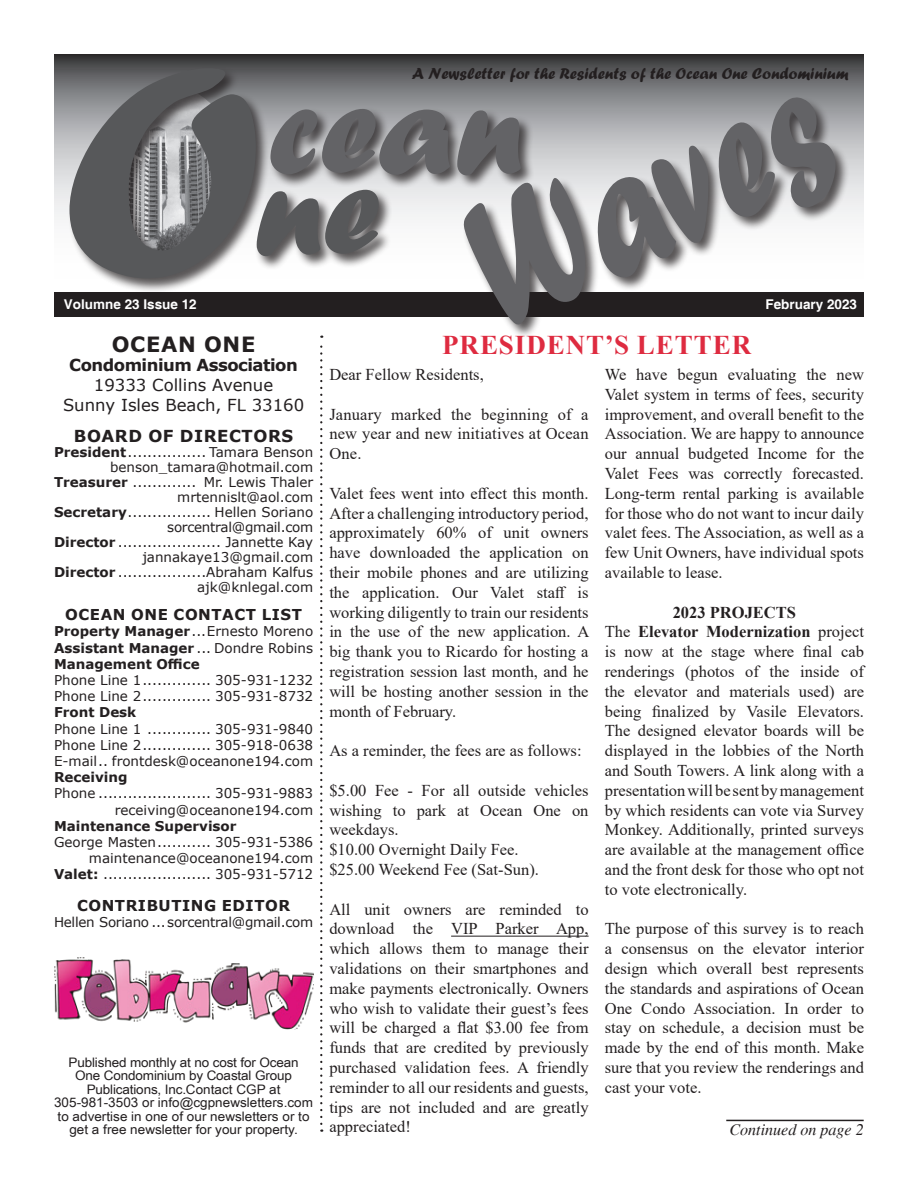
<style>
.page{position:relative;width:918px;height:1188px;background:#fff}
.page>*{position:absolute;margin:0;border:0;box-sizing:border-box;transform-origin:0 0}
.t1{font:310.5px "Forte";color:#57585a}
.t2{font:189.75px "Forte";color:#636366;scale:.75 1}
.t3{font:135px "Forte";color:#636366}
.t4{font:135px "Forte";color:#57585a}
.t5{font:700 27px "Times New Roman";letter-spacing:.035em;color:#de2b40}
.t6{font:700 21px "Verdana";letter-spacing:.035em;color:#231f20}
.p3{font:16.5px/19.8px "Times New Roman";color:#231f20;text-align:justify}
.p1{font:16.5px/19.8px "Times New Roman";color:#231f20;text-align:justify}
.t7{font:16.5px "Forte";color:#231f20}
.t8{font:16.5px "Verdana";color:#231f20}
.t9{font:700 16.5px "Verdana";letter-spacing:-.03em;color:#231f20}
.t10{font:700 16.5px "Verdana";letter-spacing:.035em;color:#231f20}
.p1-2{font:700 16.5px "Times New Roman";color:#231f20}
.t11{font:italic 16.05px "Times";color:#231f20}
.t12{font:700 15px "Verdana";letter-spacing:.035em;color:#231f20}
.t13{font:13.5px/15px "Verdana";color:#231f20;text-align:right}
.t14{font:700 13.5px "Verdana";color:#231f20}
.t15{font:13.5px "Verdana";letter-spacing:-.02em;color:#231f20}
.t16{font:700 13.5px "Helvetica";color:#fff}
.t17{font:13.05px/13.5px "Arial Narrow";color:#231f20;text-align:center;scale:1.26 1}
.s1{font-weight:700}
.s2{font-weight:400}
</style>
<div class="page">
<svg style="left:55px;top:55px;width:809px;height:165px;background:#727375"></svg>
<div style="left:55px;top:292px;width:809px;height:24px;background:#231f20"></div>
<svg style="left:320px;top:336px;width:2px;height:788px"></svg>
<hr style="left:726px;top:1120px;width:138px;height:1px;background:#231f20">
<div style="left:68px;top:66px;width:202px;height:227px;background:#231f20;opacity:.75"></div>
<div style="left:269px;top:107px;width:266px;height:83px;background:#231f20;opacity:.75"></div>
<div style="left:255px;top:188px;width:139px;height:82px;background:#231f20;opacity:.75"></div>
<div style="left:463px;top:96px;width:387px;height:243px;background:#231f20;opacity:.75"></div>
<img style="left:54px;top:958px;width:259px;height:72px">
<hr style="left:451px;top:936px;width:138px;height:1px;background:#231f20">
<p class="t1" style="left:62px;top:-8px;width:199px">O</p>
<p class="t7" style="left:412px;top:63px;width:438px">A Newsletter for the Residents of the Ocean One Condominium</p>
<p class="t2" style="left:433px;top:173px;width:501px;rotate:-25deg">Waves</p>
<p class="t3" style="left:267px;top:49px;width:257px">cean</p>
<h3 class="t4" style="left:253px;top:130px;width:128px">ne</h3>
<p class="t16" style="left:64px;top:296px;width:134px">Volumne 23 Issue 12</p>
<p class="t16" style="left:766px;top:296px;width:93px">February 2023</p>
<p class="t6" style="left:112px;top:329px;width:145px">OCEAN ONE</p>
<p class="t5" style="left:442px;top:325px;width:311px">PRESIDENT’S LETTER</p>
<p class="t9" style="left:69px;top:354px;width:230px">Condominium Association</p>
<p class="t8" style="left:94px;top:374px;width:181px">19333 Collins Avenue</p>
<p class="t8" style="left:63px;top:394px;width:243px">Sunny Isles Beach, FL 33160</p>
<p class="t10" style="left:74px;top:424px;width:221px">BOARD OF DIRECTORS</p>
<p class="t13" style="left:54px;top:444px;width:261px"><span class="s1">President</span>................ Tamara Benson benson_tamara@hotmail.com</p>
<p class="t13" style="left:54px;top:474px;width:261px"><span class="s1">Treasurer</span> ............. Mr. Lewis Thaler mrtennislt@aol.com</p>
<p class="t13" style="left:54px;top:504px;width:261px"><span class="s1">Secretary</span>................. Hellen Soriano</p>
<p class="t15" style="left:167px;top:517px;width:147px">sorcentral@gmail.com</p>
<p class="t13" style="left:54px;top:534px;width:261px"><span class="s1">Director</span> ..................... Jannette Kay jannakaye13@gmail.com</p>
<p class="t13" style="left:54px;top:564px;width:261px"><span class="s1">Director</span> ..................Abraham Kalfus ajk@knlegal.com</p>
<p class="t12" style="left:65px;top:604px;width:238px">OCEAN ONE CONTACT LIST</p>
<p class="t13" style="left:54px;top:624px;width:261px"><span class="s1">Property Manager</span>...Ernesto Moreno</p>
<p class="t14" style="left:54px;top:638px;width:261px">Assistant Manager <span class="s2">... Dondre Robins</span></p>
<p class="t14" style="left:54px;top:654px;width:147px">Management Office</p>
<p class="t13" style="left:54px;top:672px;width:261px">Phone Line 1.............. 305-931-1232</p>
<p class="t13" style="left:54px;top:689px;width:261px">Phone Line 2.............. 305-931-8732</p>
<p class="t14" style="left:54px;top:703px;width:84px">Front Desk</p>
<p class="t13" style="left:54px;top:721px;width:261px">Phone Line 1 ............. 305-931-9840</p>
<p class="t13" style="left:54px;top:737px;width:261px">Phone Line 2.............. 305-918-0638</p>
<p class="t13" style="left:54px;top:753px;width:261px">E-mail.. frontdesk@oceanone194.com</p>
<p class="t14" style="left:54px;top:768px;width:75px">Receiving</p>
<p class="t13" style="left:54px;top:786px;width:261px">Phone ....................... 305-931-9883</p>
<p class="t13" style="left:115px;top:802px;width:200px">receiving@oceanone194.com</p>
<p class="t14" style="left:54px;top:816px;width:184px">Maintenance Supervisor</p>
<p class="t13" style="left:54px;top:834px;width:261px">George Masten........... 305-931-5386</p>
<p class="t13" style="left:89px;top:851px;width:226px">maintenance@oceanone194.com</p>
<p class="t13" style="left:54px;top:867px;width:261px"><span class="s1">Valet:</span> ...................... 305-931-5712</p>
<p class="t12" style="left:77px;top:895px;width:215px">CONTRIBUTING EDITOR</p>
<p class="t15" style="left:54px;top:913px;width:261px">Hellen Soriano ...sorcentral@gmail.com</p>
<p class="p1" style="left:329px;top:364px;width:156px">Dear Fellow Residents,</p>
<p class="p1" style="left:329px;top:404px;width:261px">January marked the beginning of a new year and new initiatives at Ocean One.</p>
<p class="p3" style="left:329px;top:483px;width:262px">Valet fees went into effect this month.<br>After a challenging introductory period, approximately 60% of unit owners have downloaded the application on their mobile phones and are utilizing the application. Our Valet staff is working diligently to train our residents in the use of the new application. A big thank you to Ricardo for hosting a registration session last month, and he will be hosting another session in the month of February.</p>
<p class="p3" style="left:329px;top:740px;width:254px">As a reminder, the fees are as follows:</p>
<p class="p3" style="left:329px;top:780px;width:261px">$5.00 Fee - For all outside vehicles wishing to park at Ocean One on weekdays.</p>
<p class="p3" style="left:329px;top:839px;width:191px">$10.00 Overnight Daily Fee.</p>
<p class="p3" style="left:329px;top:859px;width:211px">$25.00 Weekend Fee (Sat-Sun).</p>
<p class="p3" style="left:329px;top:899px;width:261px">All unit owners are reminded to download the VIP Parker App, which allows them to manage their validations on their smartphones and make payments electronically. Owners who wish to validate their guest’s fees will be charged a flat $3.00 fee from funds that are credited by previously purchased validation fees. A friendly reminder to all our residents and guests, tips are not included and are greatly appreciated!</p>
<p class="p3" style="left:605px;top:364px;width:261px">We have begun evaluating the new Valet system in terms of fees, security improvement, and overall benefit to the Association. We are happy to announce our annual budgeted Income for the Valet Fees was correctly forecasted.<br>Long-term rental parking is available for those who do not want to incur daily valet fees. The Association, as well as a few Unit Owners, have individual spots available to lease.</p>
<p class="p1-2" style="left:673px;top:600px;width:125px">2023 PROJECTS</p>
<p class="p1" style="left:605px;top:621px;width:261px">The <span class="s1">Elevator Modernization</span> project is now at the stage where final cab renderings (photos of the inside of the elevator and materials used) are being finalized by Vasile Elevators.<br>The designed elevator boards will be displayed in the lobbies of the North and South Towers. A link along with a presentation will be sent by management by which residents can vote via Survey Monkey. Additionally, printed surveys are available at the management office and the front desk for those who opt not to vote electronically.</p>
<p class="p1" style="left:605px;top:918px;width:261px">The purpose of this survey is to reach a consensus on the elevator interior design which overall best represents the standards and aspirations of Ocean One Condo Association. In order to stay on schedule, a decision must be made by the end of this month. Make sure that you review the renderings and cast your vote.</p>
<p class="t17" style="left:69px;top:1055px;width:184px">Published monthly at no cost for Ocean<br>One Condominium by Coastal Group<br>Publications, Inc.Contact CGP at</p>
<p class="t17" style="left:54px;top:1096px;width:207px">305-981-3503 or info@cgpnewsletters.com</p>
<p class="t17" style="left:58px;top:1109px;width:201px">to advertise in one of our newsletters or to get a free newsletter for your property.</p>
<p class="t11" style="left:730px;top:1121px;width:136px">Continued on page 2</p>
</div>
